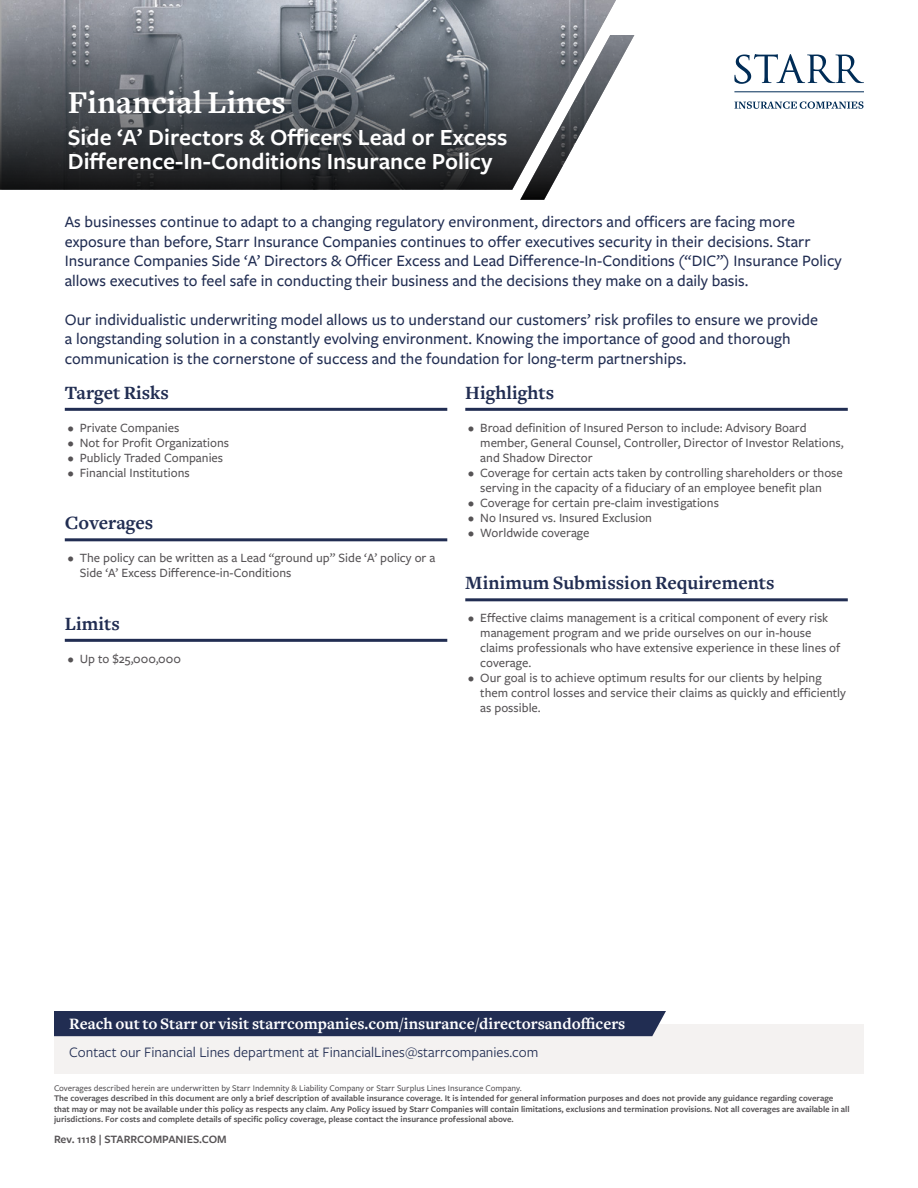
<style>
.page{position:relative;width:918px;height:1188px;background:#fff}
.page>*{position:absolute;margin:0;border:0;box-sizing:border-box;transform-origin:0 0}
.t1{font:700 33px "Freight Text";color:#fff}
.t2{font:600 24px/24px "Freight Sans Pro";color:#fff}
.t3{font:700 19.5px "Freight Text";color:#212d52}
.t4{font:500 16.5px/19.5px "Freight Sans Pro";color:#212d52}
.t5{font:700 16.5px "Freight Text";color:#fff}
.t6{font:15px "Freight Sans Pro";color:#212d52}
.t7{font:500 13.2px/15px "Freight Sans Pro";color:#565355}
.t8{font:600 11.7px "Freight Sans Pro";color:#565355}
.t9{font:600 9px/10.5px "Freight Sans Pro";color:#565355}
.t10{font:500 9px "Freight Sans Pro";color:#565355}
</style>
<div class="page">
<hr style="left:65px;top:408px;width:382px;height:3px;background:#212d52">
<hr style="left:65px;top:538px;width:382px;height:3px;background:#212d52">
<hr style="left:65px;top:639px;width:382px;height:3px;background:#212d52">
<hr style="left:465px;top:408px;width:383px;height:3px;background:#212d52">
<hr style="left:465px;top:598px;width:383px;height:3px;background:#212d52">
<div style="left:54px;top:1024px;width:810px;height:50px;background:#f4f2f1"></div>
<div style="left:54px;top:1011px;width:612px;height:25px;background:#212d52"></div>
<hr style="left:734px;top:91px;width:130px;height:1px;background:#002c56">
<svg style="left:734px;top:101px;width:130px;height:8px"></svg>
<svg style="left:734px;top:54px;width:130px;height:30px"></svg>
<svg style="left:520px;top:35px;width:114px;height:165px"></svg>
<img style="left:1px;top:0;width:615px;height:6px">
<svg style="left:0;top:6px;width:616px;height:184px;background:#5f6369"></svg>
<h1 class="t1" style="left:68px;top:84px;width:219px">Financial Lines</h1>
<h2 class="t2" style="left:68px;top:124px;width:441px">Side ‘A’ Directors &amp; Officers Lead or Excess<br>Difference-In-Conditions Insurance Policy</h2>
<p class="t4" style="left:65px;top:212px;width:779px">As businesses continue to adapt to a changing regulatory environment, directors and officers are facing more exposure than before, Starr Insurance Companies continues to offer executives security in their decisions. Starr Insurance Companies Side ‘A’ Directors &amp; Officer Excess and Lead Difference-In-Conditions (“DIC”) Insurance Policy allows executives to feel safe in conducting their business and the decisions they make on a daily basis.</p>
<p class="t4" style="left:65px;top:309px;width:755px">Our individualistic underwriting model allows us to understand our customers’ risk profiles to ensure we provide a longstanding solution in a constantly evolving environment. Knowing the importance of good and thorough communication is the cornerstone of success and the foundation for long-term partnerships.</p>
<h3 class="t3" style="left:65px;top:382px;width:106px">Target Risks</h3>
<p class="t7" style="left:68px;top:420px;width:113px">• Private Companies</p>
<p class="t7" style="left:68px;top:435px;width:163px">• Not for Profit Organizations</p>
<p class="t7" style="left:68px;top:450px;width:157px">• Publicly Traded Companies</p>
<p class="t7" style="left:68px;top:465px;width:123px">• Financial Institutions</p>
<h3 class="t3" style="left:65px;top:512px;width:90px">Coverages</h3>
<p class="t7" style="left:80px;top:550px;width:357px;text-indent:-12px">• The policy can be written as a Lead “ground up” Side ‘A’ policy or a<br>Side ‘A’ Excess Difference-in-Conditions</p>
<h3 class="t3" style="left:65px;top:613px;width:57px">Limits</h3>
<p class="t7" style="left:68px;top:651px;width:115px">• Up to $25,000,000</p>
<h3 class="t3" style="left:465px;top:382px;width:90px">Highlights</h3>
<p class="t7" style="left:480px;top:420px;width:365px;text-indent:-12px">• Broad definition of Insured Person to include: Advisory Board member, General Counsel, Controller, Director of Investor Relations, and Shadow Director</p>
<p class="t7" style="left:480px;top:465px;width:364px;text-indent:-12px">• Coverage for certain acts taken by controlling shareholders or those serving in the capacity of a fiduciary of an employee benefit plan</p>
<p class="t7" style="left:468px;top:495px;width:252px">• Coverage for certain pre-claim investigations</p>
<p class="t7" style="left:468px;top:510px;width:185px">• No Insured vs. Insured Exclusion</p>
<p class="t7" style="left:468px;top:525px;width:123px">• Worldwide coverage</p>
<h3 class="t3" style="left:465px;top:572px;width:311px">Minimum Submission Requirements</h3>
<p class="t7" style="left:480px;top:610px;width:362px;text-indent:-12px">• Effective claims management is a critical component of every risk management program and we pride ourselves on our in-house claims professionals who have extensive experience in these lines of coverage.</p>
<p class="t7" style="left:480px;top:670px;width:367px;text-indent:-12px">• Our goal is to achieve optimum results for our clients by helping them control losses and service their claims as quickly and efficiently as possible.</p>
<p class="t5" style="left:69px;top:1014px;width:557px">Reach out to Starr or visit starrcompanies.com/insurance/directorsandofficers</p>
<p class="t6" style="left:69px;top:1042px;width:471px">Contact our Financial Lines department at FinancialLines@starrcompanies.com</p>
<p class="t10" style="left:54px;top:1082px;width:469px">Coverages described herein are underwritten by Starr Indemnity &amp; Liability Company or Starr Surplus Lines Insurance Company.</p>
<p class="t9" style="left:54px;top:1093px;width:797px">The coverages described in this document are only a brief description of available insurance coverage. It is intended for general information purposes and does not provide any guidance regarding coverage that may or may not be available under this policy as respects any claim. Any Policy issued by Starr Companies will contain limitations, exclusions and termination provisions. Not all coverages are available in all jurisdictions. For costs and complete details of specific policy coverage, please contact the insurance professional above.</p>
<p class="t8" style="left:54px;top:1131px;width:174px">Rev. 1118 | STARRCOMPANIES.COM</p>
</div>
